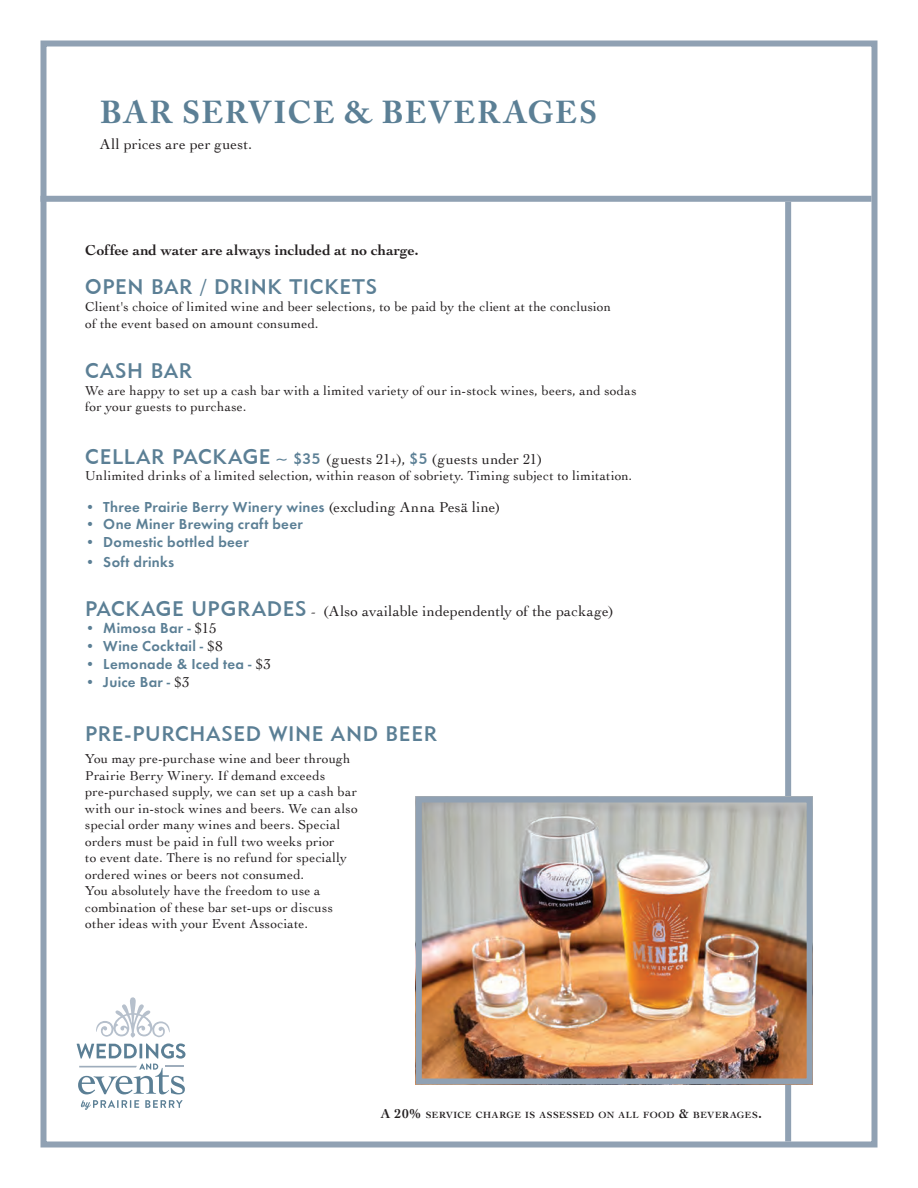
<style>
.page{position:relative;width:918px;height:1188px;background:#fff}
.page>*{position:absolute;margin:0;border:0;box-sizing:border-box;transform-origin:0 0}
.t1{font:700 31.5px "Adobe Caslon Pro";letter-spacing:.05em;color:#5b7f95}
.t2{font:21px "Geometric 415 BT Medium A";letter-spacing:.03em;color:#5b7f95}
.t3{font:600 15px "Futura T";letter-spacing:.02em;color:#5b7f95}
.t4{font:15px "Cochin";letter-spacing:.01em;color:#231f20}
.t5{font:700 15px "Cochin";letter-spacing:.005em;color:#231f20}
.t6{font:13.5px/16.5px "Cochin";letter-spacing:.02em;color:#231f20}
.t7{font:700 9.45px "Cochin";letter-spacing:.05em;color:#231f20}
.s1{font-family:"Geometric 415 BT Medium A";font-size:21px;color:#5b7f95}
.s2{font-family:"Geometric 415 BT Medium A";color:#5b7f95}
.s3{font-family:"Cochin";font-weight:400;color:#231f20}
.s4{font-style:italic}
.s5{font-size:13.5px}
</style>
<div class="page">
<div style="left:785px;top:202px;width:6px;height:940px;background:#90a1b3"></div>
<div style="left:40px;top:40px;width:838px;height:1108px;border:6px solid #90a1b3"></div>
<div style="left:40px;top:196px;width:832px;height:6px;background:#90a1b3"></div>
<svg style="left:145px;top:1100px;width:38px;height:8px"></svg>
<svg style="left:80px;top:1100px;width:59px;height:10px"></svg>
<svg style="left:77px;top:997px;width:109px;height:97px"></svg>
<img style="left:423px;top:803px;width:383px;height:274px">
<div style="left:416px;top:796px;width:397px;height:288px;border:6px solid #90a1b3"></div>
<p class="t1" style="left:100px;top:94px;width:499px">BAR SERVICE &amp; BEVERAGES</p>
<p class="t4" style="left:100px;top:134px;width:154px">All prices are per guest.</p>
<p class="t5" style="left:85px;top:240px;width:335px">Coffee and water are always included at no charge.</p>
<p class="t2" style="left:85px;top:274px;width:293px">OPEN BAR / DRINK TICKETS</p>
<p class="t6" style="left:85px;top:297px;width:527px;line-height:18px">Client's choice of limited wine and beer selections, to be paid by the client at the conclusion of the event based on amount consumed.</p>
<p class="t2" style="left:85px;top:358px;width:108px">CASH BAR</p>
<p class="t6" style="left:85px;top:381px;width:553px">We are happy to set up a cash bar with a limited variety of our in-stock wines, beers, and sodas for your guests to purchase.</p>
<p class="t4" style="left:85px;top:448px;width:459px"><span class="s1">CELLAR PACKAGE</span> <span class="s2">~ $35</span> (guests 21+), <span class="s2">$5</span> (guests under 21)</p>
<p class="t6" style="left:85px;top:467px;width:549px">Unlimited drinks of a limited selection, within reason of sobriety. Timing subject to limitation.</p>
<p class="t3" style="left:85px;top:498px;width:417px">• Three Prairie Berry Winery wines <span class="s3">(excluding Anna Pesä line)</span></p>
<p class="t3" style="left:85px;top:516px;width:219px">• One Miner Brewing craft beer</p>
<p class="t3" style="left:85px;top:533px;width:165px">• Domestic bottled beer</p>
<p class="t3" style="left:85px;top:553px;width:91px">• Soft drinks</p>
<p class="t4" style="left:85px;top:601px;width:530px"><span class="s1">PACKAGE UPGRADES</span> <span class="s4">-</span> (Also available independently of the package)</p>
<p class="t3" style="left:85px;top:619px;width:133px">• Mimosa Bar - <span class="s3">$15</span></p>
<p class="t3" style="left:85px;top:637px;width:139px">• Wine Cocktail - <span class="s3">$8</span></p>
<p class="t3" style="left:85px;top:655px;width:187px">• Lemonade &amp; Iced tea - <span class="s3">$3</span></p>
<p class="t3" style="left:85px;top:673px;width:106px">• Juice Bar - <span class="s3">$3</span></p>
<p class="t2" style="left:85px;top:720px;width:353px">PRE-PURCHASED WINE AND BEER</p>
<p class="t6" style="left:85px;top:750px;width:267px">You may pre-purchase wine and beer through</p>
<p class="t6" style="left:85px;top:766px;width:241px">Prairie Berry Winery. If demand exceeds</p>
<p class="t6" style="left:85px;top:783px;width:273px">pre-purchased supply, we can set up a cash bar</p>
<p class="t6" style="left:85px;top:799px;width:274px">with our in-stock wines and beers. We can also</p>
<p class="t6" style="left:85px;top:816px;width:257px">special order many wines and beers. Special</p>
<p class="t6" style="left:85px;top:832px;width:251px">orders must be paid in full two weeks prior</p>
<p class="t6" style="left:85px;top:849px;width:263px">to event date. There is no refund for specially ordered wines or beers not consumed.</p>
<p class="t6" style="left:85px;top:882px;width:249px">You absolutely have the freedom to use a combination of these bar set-ups or discuss</p>
<p class="t6" style="left:85px;top:915px;width:224px">other ideas with your Event Associate.</p>
<p class="t7" style="left:381px;top:1109px;width:383px"><span class="s5">A 20%</span> SERVICE CHARGE IS ASSESSED ON ALL FOOD <span class="s5">&amp;</span> BEVERAGES<span class="s5">.</span></p>
</div>
